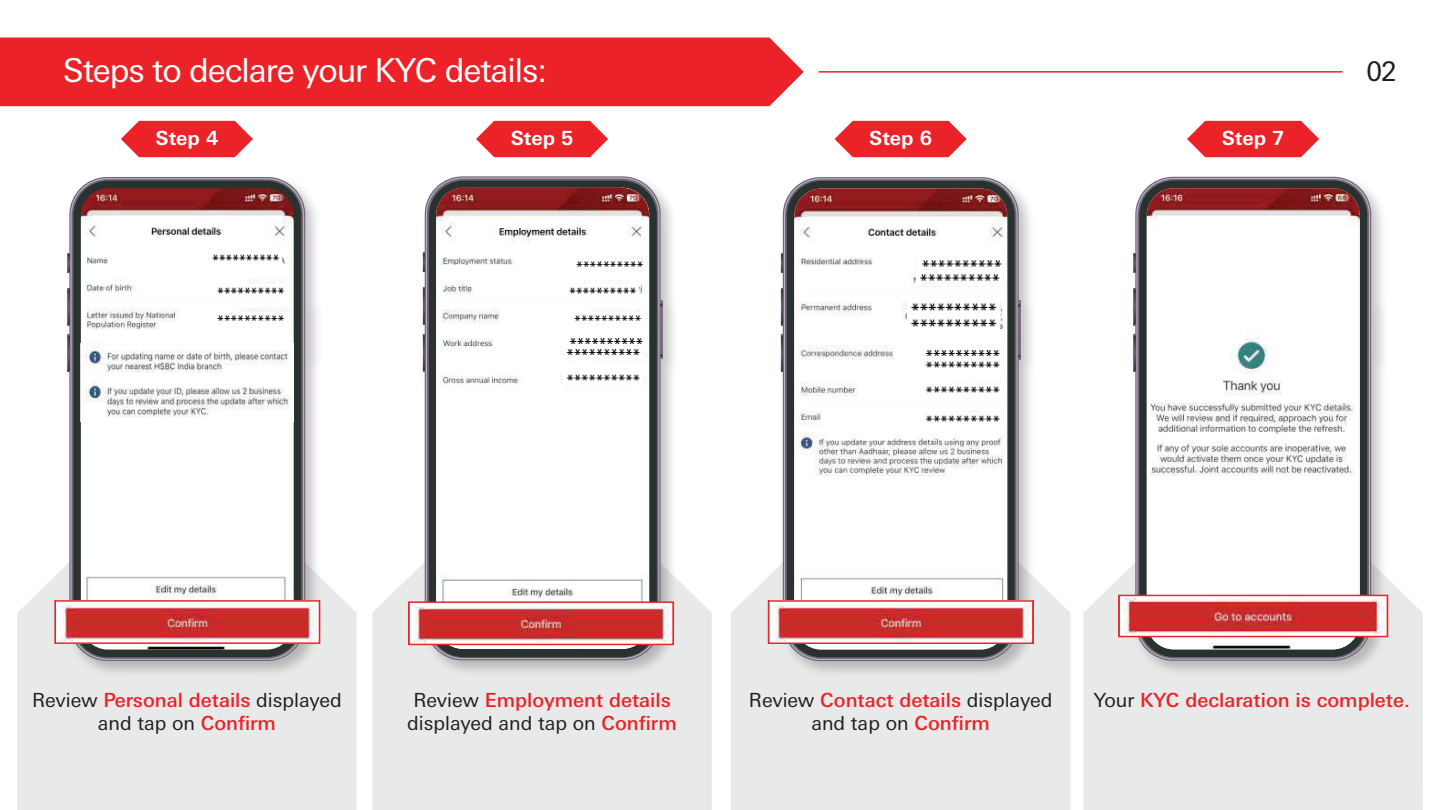
<style>
.page{position:relative;width:1440px;height:810px;background:#fff}
.page>*{position:absolute;margin:0;border:0;box-sizing:border-box;transform-origin:0 0}
.t1{font:33px "Univers Nextfor HSBC";letter-spacing:-.035em;color:#fff}
.t2{font:27px "Univers Nextfor HSBC";color:#201d1e}
.t3{font:19.5px/23.4px "Univers Nextfor HSBC";color:#231f20;text-align:center}
.t4{font:500 19.5px "Univers Nextfor HSBC";color:#eb2228}
.t5{font:700 19.5px "Univers Nextfor HSBC";color:#fff}
.s1{font-weight:500;color:#eb2228}
.s2{font-weight:400;color:#231f20}
</style>
<div class="page">
<div style="left:17px;top:572px;width:340px;height:238px;background:#e8e9e9"></div>
<div style="left:372px;top:572px;width:340px;height:238px;background:#e8e9e9"></div>
<div style="left:731px;top:572px;width:339px;height:238px;background:#e8e9e9"></div>
<div style="left:1083px;top:572px;width:340px;height:238px;background:#e8e9e9"></div>
<div style="left:0;top:38px;width:804px;height:68px;background:#eb2228"></div>
<hr style="left:819px;top:71px;width:524px;height:2px;background:#eb2228">
<svg style="left:121px;top:121px;width:132px;height:36px;background:#ed3f45"></svg>
<svg style="left:476px;top:121px;width:132px;height:36px;background:#ed3f45"></svg>
<svg style="left:835px;top:121px;width:132px;height:36px;background:#ed3f45"></svg>
<svg style="left:1187px;top:121px;width:132px;height:36px;background:#ed3f45"></svg>
<img style="left:60px;top:177px;width:268px;height:504px">
<svg style="left:70px;top:178px;width:234px;height:482px;background:#96909c"></svg>
<div style="left:73px;top:181px;width:228px;height:476px;background:#29322f;border-radius:35px"></div>
<svg style="left:68px;top:288px;width:1px;height:37px"></svg>
<svg style="left:67px;top:288px;width:1px;height:37px"></svg>
<svg style="left:69px;top:288px;width:1px;height:37px"></svg>
<svg style="left:68px;top:335px;width:1px;height:37px"></svg>
<svg style="left:67px;top:335px;width:1px;height:37px"></svg>
<svg style="left:69px;top:335px;width:1px;height:37px"></svg>
<svg style="left:67px;top:253px;width:3px;height:19px"></svg>
<img style="left:81px;top:188px;width:213px;height:462px">
<img style="left:81px;top:344px;width:213px;height:77px">
<svg style="left:57px;top:603px;width:260px;height:38px;background:#d46362"></svg>
<div style="left:54px;top:600px;width:266px;height:44px;border:2px solid #ea242b"></div>
<img style="left:415px;top:176px;width:268px;height:505px">
<svg style="left:426px;top:178px;width:234px;height:481px;background:#96909c"></svg>
<div style="left:429px;top:181px;width:228px;height:476px;background:#29322f;border-radius:35px"></div>
<img style="left:436px;top:187px;width:213px;height:462px">
<svg style="left:661px;top:300px;width:1px;height:58px"></svg>
<svg style="left:662px;top:300px;width:1px;height:58px"></svg>
<svg style="left:423px;top:288px;width:1px;height:37px"></svg>
<svg style="left:424px;top:288px;width:1px;height:37px"></svg>
<svg style="left:423px;top:334px;width:1px;height:37px"></svg>
<svg style="left:424px;top:334px;width:1px;height:37px"></svg>
<svg style="left:423px;top:253px;width:2px;height:19px"></svg>
<img style="left:574px;top:258px;width:71px;height:13px">
<img style="left:567px;top:284px;width:72px;height:13px">
<img style="left:572px;top:312px;width:72px;height:13px">
<img style="left:567px;top:334px;width:79px;height:14px">
<img style="left:564px;top:346px;width:78px;height:14px">
<img style="left:564px;top:371px;width:78px;height:14px">
<svg style="left:411px;top:604px;width:260px;height:38px;background:#d46261"></svg>
<div style="left:408px;top:601px;width:266px;height:44px;border:2px solid #ea242b"></div>
<img style="left:773px;top:177px;width:268px;height:504px">
<svg style="left:784px;top:178px;width:234px;height:482px;background:#97919d"></svg>
<svg style="left:787px;top:181px;width:228px;height:476px;background:#444b48"></svg>
<svg style="left:1019px;top:301px;width:1px;height:58px"></svg>
<svg style="left:1020px;top:301px;width:1px;height:58px"></svg>
<svg style="left:781px;top:288px;width:1px;height:37px"></svg>
<svg style="left:782px;top:288px;width:1px;height:37px"></svg>
<svg style="left:781px;top:335px;width:1px;height:37px"></svg>
<svg style="left:782px;top:335px;width:1px;height:37px"></svg>
<svg style="left:781px;top:254px;width:2px;height:19px"></svg>
<img style="left:794px;top:189px;width:213px;height:411px">
<img style="left:918px;top:257px;width:86px;height:15px">
<img style="left:917px;top:270px;width:86px;height:15px">
<img style="left:907px;top:300px;width:93px;height:32px">
<img style="left:923px;top:347px;width:80px;height:11px">
<img style="left:923px;top:358px;width:80px;height:14px">
<img style="left:923px;top:383px;width:80px;height:14px">
<img style="left:923px;top:412px;width:80px;height:14px">
<svg style="left:771px;top:603px;width:260px;height:38px"></svg>
<div style="left:768px;top:600px;width:266px;height:44px;border:2px solid #ea242b"></div>
<img style="left:210px;top:252px;width:72px;height:13px">
<img style="left:215px;top:284px;width:71px;height:13px">
<img style="left:215px;top:312px;width:71px;height:13px">
<img style="left:1126px;top:176px;width:268px;height:505px">
<svg style="left:1136px;top:178px;width:234px;height:482px;background:#9a94a0"></svg>
<div style="left:1139px;top:180px;width:228px;height:477px;background:#29322f;border-radius:35px"></div>
<svg style="left:1133px;top:288px;width:1px;height:37px"></svg>
<svg style="left:1134px;top:288px;width:1px;height:37px"></svg>
<svg style="left:1133px;top:335px;width:1px;height:37px"></svg>
<svg style="left:1134px;top:335px;width:1px;height:37px"></svg>
<svg style="left:1133px;top:253px;width:2px;height:19px"></svg>
<img style="left:1147px;top:188px;width:213px;height:461px">
<svg style="left:1121px;top:598px;width:264px;height:36px;background:#d45c5a"></svg>
<div style="left:1118px;top:595px;width:270px;height:42px;border:2px solid #ea242b"></div>
<h1 class="t1" style="left:63px;top:47px;width:486px">Steps to declare your KYC details:</h1>
<p class="t5" style="left:156px;top:124px;width:64px">Step 4</p>
<p class="t5" style="left:511px;top:124px;width:64px">Step 5</p>
<p class="t5" style="left:869px;top:124px;width:64px">Step 6</p>
<p class="t5" style="left:1222px;top:124px;width:64px">Step 7</p>
<h2 class="t2" style="left:1367px;top:52px;width:32px">02</h2>
<p class="t3" style="left:32px;top:687px;width:311px">Review <span class="s1">Personal details</span> displayed and tap on <span class="s1">Confirm</span></p>
<p class="t4" style="left:413px;top:686px;width:259px"><span class="s2">Review</span> Employment details</p>
<p class="t4" style="left:1094px;top:686px;width:317px"><span class="s2">Your</span> KYC declaration is complete.</p>
<p class="t3" style="left:407px;top:710px;width:271px">displayed and tap on <span class="s1">Confirm</span></p>
<p class="t3" style="left:749px;top:687px;width:305px">Review <span class="s1">Contact details</span> displayed and tap on <span class="s1">Confirm</span></p>
</div>
